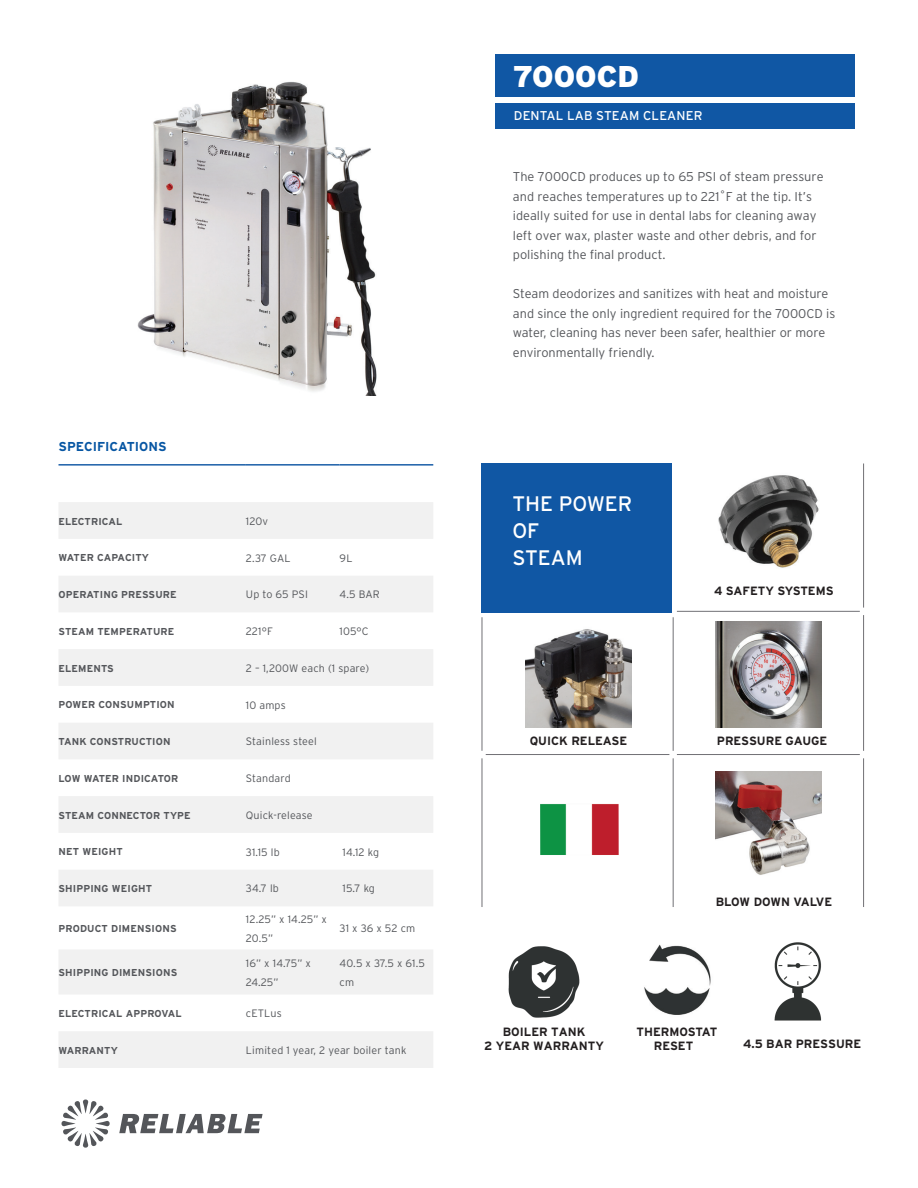
<style>
.page{position:relative;width:918px;height:1188px;background:#fff}
.page>*{position:absolute;margin:0;border:0;box-sizing:border-box;transform-origin:0 0}
.t1{font:900 30px "Interstate";color:#fff}
.t2{font:21px/27px "Interstate";color:#fff}
.t3{font:700 12.9px "Interstate";color:#0756a3}
.t4{font:300 12.75px/19.5px "Interstate";color:#54565a}
.t5{font:12.75px "Interstate";letter-spacing:.01em;color:#fff}
.t6{font:700 12px/14.4px "Interstate";color:#231f20;text-align:center}
.t7{font:300 10.8px/19.4px "Interstate";letter-spacing:.015em;color:#54565a}
.t8{font:700 10.05px "Interstate";letter-spacing:.015em;color:#54565a}
</style>
<div class="page">
<img style="left:525px;top:629px;width:107px;height:99px">
<img style="left:718px;top:475px;width:101px;height:93px">
<img style="left:715px;top:622px;width:107px;height:106px">
<img style="left:715px;top:771px;width:107px;height:104px">
<img style="left:540px;top:804px;width:79px;height:51px">
<img style="left:508px;top:946px;width:72px;height:72px">
<img style="left:644px;top:944px;width:67px;height:71px">
<img style="left:774px;top:942px;width:48px;height:79px">
<div style="left:482px;top:464px;width:190px;height:149px;background:#1057a4"></div>
<hr style="left:482px;top:617px;width:1px;height:134px;background:#717075">
<hr style="left:673px;top:617px;width:1px;height:134px;background:#717075">
<hr style="left:482px;top:758px;width:1px;height:149px;background:#717075">
<hr style="left:673px;top:758px;width:1px;height:149px;background:#717075">
<hr style="left:677px;top:754px;width:183px;height:1px;background:#717075">
<hr style="left:677px;top:611px;width:183px;height:1px;background:#717075">
<hr style="left:486px;top:754px;width:183px;height:1px;background:#717075">
<hr style="left:863px;top:464px;width:1px;height:144px;background:#717075">
<hr style="left:863px;top:615px;width:1px;height:136px;background:#717075">
<hr style="left:863px;top:758px;width:1px;height:149px;background:#717075">
<svg style="left:59px;top:502px;width:374px;height:566px;fill:#f1f1f1"></svg>
<hr style="left:58px;top:464px;width:188px;height:2px;background:#1057a4">
<hr style="left:246px;top:464px;width:94px;height:2px;background:#1057a4">
<hr style="left:340px;top:464px;width:93px;height:2px;background:#1057a4">
<div style="left:495px;top:103px;width:359px;height:25px;background:#1057a4"></div>
<div style="left:495px;top:55px;width:359px;height:42px;background:#1057a4"></div>
<img style="left:137px;top:81px;width:240px;height:315px">
<svg style="left:62px;top:1100px;width:48px;height:48px"></svg>
<svg style="left:119px;top:1114px;width:144px;height:19px"></svg>
<p class="t3" style="left:58px;top:439px;width:110px">SPECIFICATIONS</p>
<p class="t8" style="left:58px;top:515px;width:66px">ELECTRICAL</p>
<p class="t7" style="left:246px;top:511px;width:24px">120v</p>
<p class="t8" style="left:58px;top:552px;width:92px">WATER CAPACITY</p>
<p class="t7" style="left:246px;top:548px;width:46px">2.37 GAL</p>
<p class="t7" style="left:340px;top:548px;width:14px">9L</p>
<p class="t8" style="left:58px;top:589px;width:120px">OPERATING PRESSURE</p>
<p class="t7" style="left:246px;top:585px;width:64px">Up to 65 PSI</p>
<p class="t7" style="left:340px;top:585px;width:42px">4.5 BAR</p>
<p class="t8" style="left:58px;top:626px;width:117px">STEAM TEMPERATURE</p>
<p class="t7" style="left:246px;top:622px;width:29px">221°F</p>
<p class="t7" style="left:340px;top:622px;width:30px">105°C</p>
<p class="t8" style="left:58px;top:662px;width:57px">ELEMENTS</p>
<p class="t7" style="left:246px;top:658px;width:125px">2 – 1,200W each (1 spare)</p>
<p class="t8" style="left:58px;top:699px;width:118px">POWER CONSUMPTION</p>
<p class="t7" style="left:246px;top:695px;width:41px">10 amps</p>
<p class="t8" style="left:58px;top:736px;width:114px">TANK CONSTRUCTION</p>
<p class="t7" style="left:246px;top:732px;width:73px">Stainless steel</p>
<p class="t8" style="left:58px;top:773px;width:121px">LOW WATER INDICATOR</p>
<p class="t7" style="left:246px;top:769px;width:46px">Standard</p>
<p class="t8" style="left:58px;top:809px;width:134px">STEAM CONNECTOR TYPE</p>
<p class="t7" style="left:246px;top:805px;width:68px">Quick-release</p>
<p class="t8" style="left:58px;top:846px;width:66px">NET WEIGHT</p>
<p class="t7" style="left:246px;top:842px;width:35px">31.15 lb</p>
<p class="t7" style="left:343px;top:842px;width:38px">14.12 kg</p>
<p class="t8" style="left:58px;top:883px;width:95px">SHIPPING WEIGHT</p>
<p class="t7" style="left:246px;top:879px;width:34px">34.7 lb</p>
<p class="t7" style="left:343px;top:879px;width:34px">15.7 kg</p>
<p class="t8" style="left:58px;top:923px;width:120px">PRODUCT DIMENSIONS</p>
<p class="t7" style="left:246px;top:909px;width:83px">12.25” x 14.25” x<br>20.5”</p>
<p class="t7" style="left:340px;top:919px;width:77px">31 x 36 x 52 cm</p>
<p class="t8" style="left:58px;top:967px;width:120px">SHIPPING DIMENSIONS</p>
<p class="t7" style="left:246px;top:953px;width:67px">16” x 14.75” x<br>24.25”</p>
<p class="t7" style="left:340px;top:953px;width:87px">40.5 x 37.5 x 61.5 cm</p>
<p class="t8" style="left:58px;top:1008px;width:125px">ELECTRICAL APPROVAL</p>
<p class="t7" style="left:246px;top:1004px;width:37px">cETLus</p>
<p class="t8" style="left:58px;top:1045px;width:61px">WARRANTY</p>
<p class="t7" style="left:246px;top:1040px;width:162px">Limited 1 year, 2 year boiler tank</p>
<h1 class="t1" style="left:513px;top:59px;width:128px">7000CD</h1>
<p class="t5" style="left:514px;top:108px;width:190px">DENTAL LAB STEAM CLEANER</p>
<p class="t4" style="left:513px;top:167px;width:312px">The 7000CD produces up to 65 PSI of steam pressure and reaches temperatures up to 221˚F at the tip. It’s ideally suited for use in dental labs for cleaning away left over wax, plaster waste and other debris, and for polishing the final product.</p>
<p class="t4" style="left:513px;top:284px;width:324px">Steam deodorizes and sanitizes with heat and moisture and since the only ingredient required for the 7000CD is water, cleaning has never been safer, healthier or more environmentally friendly.</p>
<h2 class="t2" style="left:512px;top:490px;width:122px">THE POWER<br>OF<br>STEAM</h2>
<p class="t6" style="left:714px;top:584px;width:121px">4 SAFETY SYSTEMS</p>
<p class="t6" style="left:530px;top:733px;width:99px">QUICK RELEASE</p>
<p class="t6" style="left:717px;top:733px;width:112px">PRESSURE GAUGE</p>
<p class="t6" style="left:716px;top:894px;width:118px">BLOW DOWN VALVE</p>
<p class="t6" style="left:484px;top:1024px;width:121px">BOILER TANK<br>2 YEAR WARRANTY</p>
<p class="t6" style="left:636px;top:1024px;width:82px">THERMOSTAT<br>RESET</p>
<p class="t6" style="left:743px;top:1037px;width:120px">4.5 BAR PRESSURE</p>
</div>
